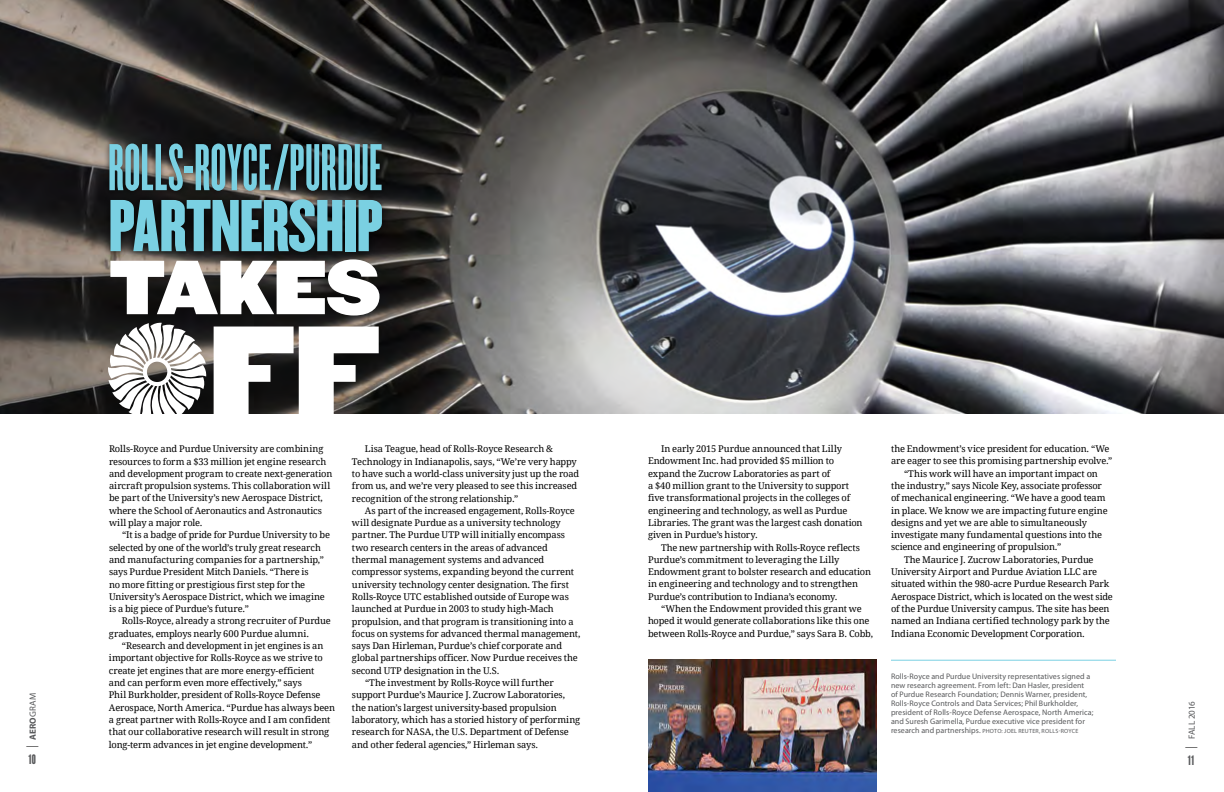
<style>
.page{position:relative;width:1224px;height:792px;background:#fff}
.page>*{position:absolute;margin:0;border:0;box-sizing:border-box;transform-origin:0 0}
.t1{font:110.6px "Champion HTF Heavyweight";color:#fff}
.t2{font:66.8px "Champion HTF Heavyweight";letter-spacing:-.005em;color:#fff}
.t3{font:64px "Champion HTF Lightweight";letter-spacing:-.025em;color:#7ad0e2}
.t4{font:57.6px "Champion HTF Bantamweight";letter-spacing:.01em;color:#7ad0e2}
.t5{font:12px "Champion HTF Featherweight";color:#58595b}
.t6{font:9.3px/12.3px "Droid Serif";letter-spacing:-.015em;color:#000}
.t7{font:700 9px "Myriad Pro";color:#58595b}
.t8{font:9px "Myriad Pro";letter-spacing:-.025em;color:#58595b}
.t9{font:8px/9px "Myriad Pro";letter-spacing:.01em;color:#58595b}
.t10{font:6px "Myriad Pro";letter-spacing:.035em;color:#58595b}
.s1{font-weight:300;font-size:12px;color:#000}
.s2{font-weight:400}
.s3{font-size:8px}
</style>
<div class="page">
<img style="left:0;top:0;width:1224px;height:413px">
<img style="left:648px;top:660px;width:229px;height:132px">
<div style="left:103px;top:137px;width:285px;height:122px;background:#000;opacity:.55"></div>
<svg style="left:108px;top:322px;width:99px;height:92px"></svg>
<hr style="left:891px;top:660px;width:225px;height:1px;background:#7ad0e2">
<p class="t7" style="left:27px;top:748px;width:57px;rotate:-90deg"><span class="s1">|</span> AERO<span class="s2">GRAM</span></p>
<p class="t5" style="left:29px;top:752px;width:9px">10</p>
<h3 class="t4" style="left:108px;top:131px;width:276px">ROLLS-ROYCE/PURDUE</h3>
<h3 class="t3" style="left:108px;top:183px;width:277px">PARTNERSHIP</h3>
<h2 class="t2" style="left:109px;top:243px;width:273px">TAKES</h2>
<h1 class="t1" style="left:210px;top:297px;width:174px">FF</h1>
<p class="t6" style="left:109px;top:443px;width:225px">Rolls-Royce and Purdue University are combining resources to form a $33 million jet engine research and development program to create next-generation aircraft propulsion systems. This collaboration will be part of the University’s new Aerospace District, where the School of Aeronautics and Astronautics will play a major role.</p>
<p class="t6" style="left:109px;top:529px;width:223px;text-indent:13px">“It is a badge of pride for Purdue University to be selected by one of the world’s truly great research and manufacturing companies for a partnership,” says Purdue President Mitch Daniels. “There is<br>no more fitting or prestigious first step for the University’s Aerospace District, which we imagine is a big piece of Purdue’s future.”</p>
<p class="t6" style="left:109px;top:615px;width:223px;text-indent:13px">Rolls-Royce, already a strong recruiter of Purdue graduates, employs nearly 600 Purdue alumni.</p>
<p class="t6" style="left:109px;top:639px;width:228px;text-indent:13px">“Research and development in jet engines is an important objective for Rolls-Royce as we strive to create jet engines that are more energy-efficient<br>and can perform even more effectively,” says<br>Phil Burkholder, president of Rolls-Royce Defense Aerospace, North America. “Purdue has always been a great partner with Rolls-Royce and I am confident that our collaborative research will result in strong long-term advances in jet engine development.”</p>
<p class="t6" style="left:352px;top:443px;width:229px;text-indent:13px">Lisa Teague, head of Rolls-Royce Research &amp; Technology in Indianapolis, says, “We’re very happy to have such a world-class university just up the road from us, and we’re very pleased to see this increased recognition of the strong relationship.”</p>
<p class="t6" style="left:365px;top:504px;width:211px">As part of the increased engagement, Rolls-Royce</p>
<p class="t6" style="left:352px;top:516px;width:210px">will designate Purdue as a university technology</p>
<p class="t6" style="left:352px;top:529px;width:215px">partner. The Purdue UTP will initially encompass</p>
<p class="t6" style="left:352px;top:541px;width:197px">two research centers in the areas of advanced</p>
<p class="t6" style="left:352px;top:553px;width:194px">thermal management systems and advanced</p>
<p class="t6" style="left:352px;top:566px;width:224px">compressor systems, expanding beyond the current</p>
<p class="t6" style="left:352px;top:578px;width:218px">university technology center designation. The first</p>
<p class="t6" style="left:352px;top:590px;width:218px">Rolls-Royce UTC established outside of Europe was</p>
<p class="t6" style="left:352px;top:603px;width:203px">launched at Purdue in 2003 to study high-Mach</p>
<p class="t6" style="left:352px;top:615px;width:223px">propulsion, and that program is transitioning into a</p>
<p class="t6" style="left:352px;top:627px;width:230px">focus on systems for advanced thermal management,</p>
<p class="t6" style="left:352px;top:639px;width:212px">says Dan Hirleman, Purdue’s chief corporate and</p>
<p class="t6" style="left:352px;top:652px;width:227px">global partnerships officer. Now Purdue receives the</p>
<p class="t6" style="left:352px;top:664px;width:149px">second UTP designation in the U.S.</p>
<p class="t6" style="left:365px;top:676px;width:190px">“The investment by Rolls-Royce will further</p>
<p class="t6" style="left:352px;top:689px;width:215px">support Purdue’s Maurice J. Zucrow Laboratories,</p>
<p class="t6" style="left:352px;top:701px;width:206px">the nation’s largest university-based propulsion</p>
<p class="t6" style="left:352px;top:713px;width:230px">laboratory, which has a storied history of performing</p>
<p class="t6" style="left:352px;top:726px;width:218px">research for NASA, the U.S. Department of Defense</p>
<p class="t6" style="left:352px;top:738px;width:188px">and other federal agencies,” Hirleman says.</p>
<p class="t6" style="left:648px;top:442px;width:216px;text-indent:13px">In early 2015 Purdue announced that Lilly Endowment Inc. had provided $5 million to expand the Zucrow Laboratories as part of<br>a $40 million grant to the University to support five transformational projects in the colleges of engineering and technology, as well as Purdue Libraries. The grant was the largest cash donation given in Purdue’s history.</p>
<p class="t6" style="left:648px;top:541px;width:225px;text-indent:13px">The new partnership with Rolls-Royce reflects Purdue’s commitment to leveraging the Lilly Endowment grant to bolster research and education in engineering and technology and to strengthen Purdue’s contribution to Indiana’s economy.</p>
<p class="t6" style="left:648px;top:602px;width:226px;text-align:center">“When the Endowment provided this grant we hoped it would generate collaborations like this one between Rolls-Royce and Purdue,” says Sara B. Cobb,</p>
<p class="t6" style="left:891px;top:442px;width:220px">the Endowment’s vice president for education. “We</p>
<p class="t6" style="left:891px;top:455px;width:223px">are eager to see this promising partnership evolve.”</p>
<p class="t6" style="left:904px;top:467px;width:195px">“This work will have an important impact on</p>
<p class="t6" style="left:891px;top:479px;width:213px">the industry,” says Nicole Key, associate professor</p>
<p class="t6" style="left:891px;top:492px;width:216px">of mechanical engineering. “We have a good team</p>
<p class="t6" style="left:891px;top:504px;width:218px">in place. We know we are impacting future engine</p>
<p class="t6" style="left:891px;top:516px;width:198px">designs and yet we are able to simultaneously</p>
<p class="t6" style="left:891px;top:528px;width:213px">investigate many fundamental questions into the</p>
<p class="t6" style="left:891px;top:541px;width:172px">science and engineering of propulsion.”</p>
<p class="t6" style="left:904px;top:553px;width:191px">The Maurice J. Zucrow Laboratories, Purdue</p>
<p class="t6" style="left:891px;top:565px;width:208px">University Airport and Purdue Aviation LLC are</p>
<p class="t6" style="left:891px;top:578px;width:220px">situated within the 980-acre Purdue Research Park</p>
<p class="t6" style="left:891px;top:590px;width:223px">Aerospace District, which is located on the west side</p>
<p class="t6" style="left:891px;top:602px;width:220px">of the Purdue University campus. The site has been</p>
<p class="t6" style="left:891px;top:615px;width:220px">named an Indiana certified technology park by the</p>
<p class="t6" style="left:891px;top:627px;width:195px">Indiana Economic Development Corporation.</p>
<p class="t9" style="left:891px;top:671px;width:204px">Rolls-Royce and Purdue University representatives signed a new research agreement. From left: Dan Hasler, president<br>of Purdue Research Foundation; Dennis Warner, president, Rolls-Royce Controls and Data Services; Phil Burkholder, president of Rolls-Royce Defense Aerospace, North America; and Suresh Garimella, Purdue executive vice president for</p>
<p class="t10" style="left:891px;top:727px;width:189px"><span class="s3">research and partnerships.</span> PHOTO: JOEL REUTER, ROLLS-ROYCE</p>
<p class="t8" style="left:1186px;top:749px;width:48px;rotate:-90deg"><span class="s1">|</span> FALL 2016</p>
<p class="t5" style="left:1188px;top:753px;width:8px">11</p>
</div>
